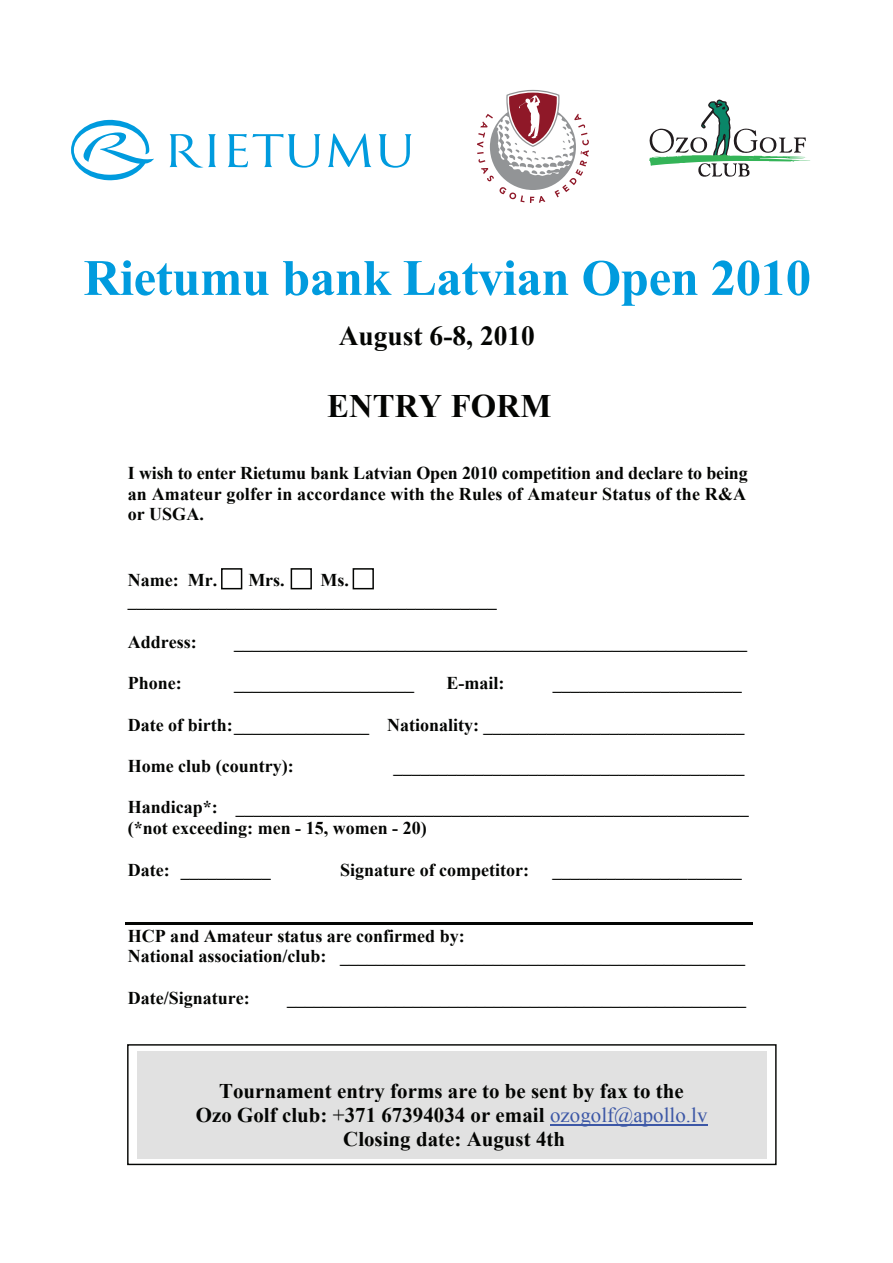
<style>
.page{position:relative;width:893px;height:1263px;background:#fff}
.page>*{position:absolute;margin:0;border:0;box-sizing:border-box;transform-origin:0 0}
.t1{font:700 51px "Times New Roman";letter-spacing:-.01em;color:#009bde}
.t2{font:700 32.7px "Times New Roman";letter-spacing:.005em;color:#040503}
.t3{font:700 27.45px "Times New Roman";color:#040503}
.t4{font:700 20.85px/24.3px "Times New Roman";color:#040503;text-align:center}
.t5{font:700 18px/20.7px "Times New Roman";color:#040503}
.s1{font-weight:400}
.s2{font-weight:400;color:#3c57a6}
</style>
<div class="page">
<hr style="left:126px;top:923px;width:627px;height:2px;background:#040503">
<div style="left:127px;top:1044px;width:650px;height:121px;border:1px solid #040503"></div>
<div style="left:137px;top:1051px;width:629px;height:27px;background:#e1e1e1"></div>
<div style="left:137px;top:1078px;width:629px;height:24px;background:#e1e1e1"></div>
<div style="left:137px;top:1102px;width:629px;height:25px;background:#e1e1e1"></div>
<hr style="left:550px;top:1124px;width:158px;height:1px;background:#3c57a6">
<div style="left:137px;top:1127px;width:629px;height:24px;background:#e1e1e1"></div>
<div style="left:137px;top:1151px;width:629px;height:7px;background:#e1e1e1"></div>
<svg style="left:649px;top:100px;width:161px;height:77px"></svg>
<svg style="left:477px;top:90px;width:112px;height:113px"></svg>
<div style="left:221px;top:568px;width:21px;height:21px;border:2px solid #040503"></div>
<div style="left:291px;top:568px;width:21px;height:21px;border:2px solid #040503"></div>
<div style="left:353px;top:568px;width:21px;height:21px;border:2px solid #040503"></div>
<svg style="left:328px;top:133px;width:43px;height:34px"></svg>
<svg style="left:379px;top:134px;width:33px;height:34px"></svg>
<svg style="left:169px;top:134px;width:47px;height:34px"></svg>
<svg style="left:228px;top:134px;width:93px;height:34px"></svg>
<svg style="left:71px;top:119px;width:83px;height:62px"></svg>
<h1 class="t1" style="left:83px;top:243px;width:729px">Rietumu bank Latvian Open 2010</h1>
<h3 class="t3" style="left:339px;top:317px;width:198px">August 6-8, 2010</h3>
<h2 class="t2" style="left:327px;top:383px;width:226px">ENTRY FORM</h2>
<p class="t5" style="left:128px;top:462px;width:621px;text-align:justify">I wish to enter Rietumu bank Latvian Open 2010 competition and declare to being an Amateur golfer in accordance with the Rules of Amateur Status of the R&amp;A or USGA.</p>
<p class="t5" style="left:128px;top:569px;width:370px;text-indent:193px">Ms. _________________________________________</p>
<p class="t5" style="left:128px;top:631px;width:70px">Address:</p>
<p class="t5" style="left:234px;top:631px;width:514px">_________________________________________________________</p>
<p class="t5" style="left:128px;top:672px;width:55px">Phone:</p>
<p class="t5" style="left:234px;top:672px;width:181px">____________________</p>
<p class="t5" style="left:128px;top:569px;width:91px">Name: Mr.</p>
<p class="t5" style="left:248px;top:569px;width:38px">Mrs.</p>
<p class="t5" style="left:446px;top:672px;width:59px">E-mail:</p>
<p class="t5" style="left:553px;top:672px;width:190px">_____________________</p>
<p class="t5" style="left:128px;top:714px;width:618px">Date of birth:_______________ Nationality: _____________________________</p>
<p class="t5" style="left:128px;top:755px;width:167px">Home club (country):</p>
<p class="t5" style="left:393px;top:755px;width:352px">_______________________________________</p>
<p class="t5" style="left:128px;top:796px;width:622px">Handicap*: _________________________________________________________ (*not exceeding: men - 15, women - 20)</p>
<p class="t5" style="left:128px;top:859px;width:145px">Date: __________</p>
<p class="t5" style="left:340px;top:859px;width:190px">Signature of competitor:</p>
<p class="t5" style="left:553px;top:859px;width:190px">_____________________</p>
<p class="t5" style="left:128px;top:925px;width:619px">HCP and Amateur status are confirmed by:<br>National association/club: _____________________________________________</p>
<p class="t5" style="left:128px;top:987px;width:123px">Date/Signature:</p>
<p class="t5" style="left:287px;top:987px;width:460px">___________________________________________________</p>
<p class="t4" style="left:196px;top:1078px;width:513px">Tournament entry forms are to be sent by fax to the<br>Ozo Golf club: <span class="s1">+</span>371 67394034 or email <span class="s2">ozogolf@apollo.lv<br></span>Closing date: August 4th</p>
</div>
